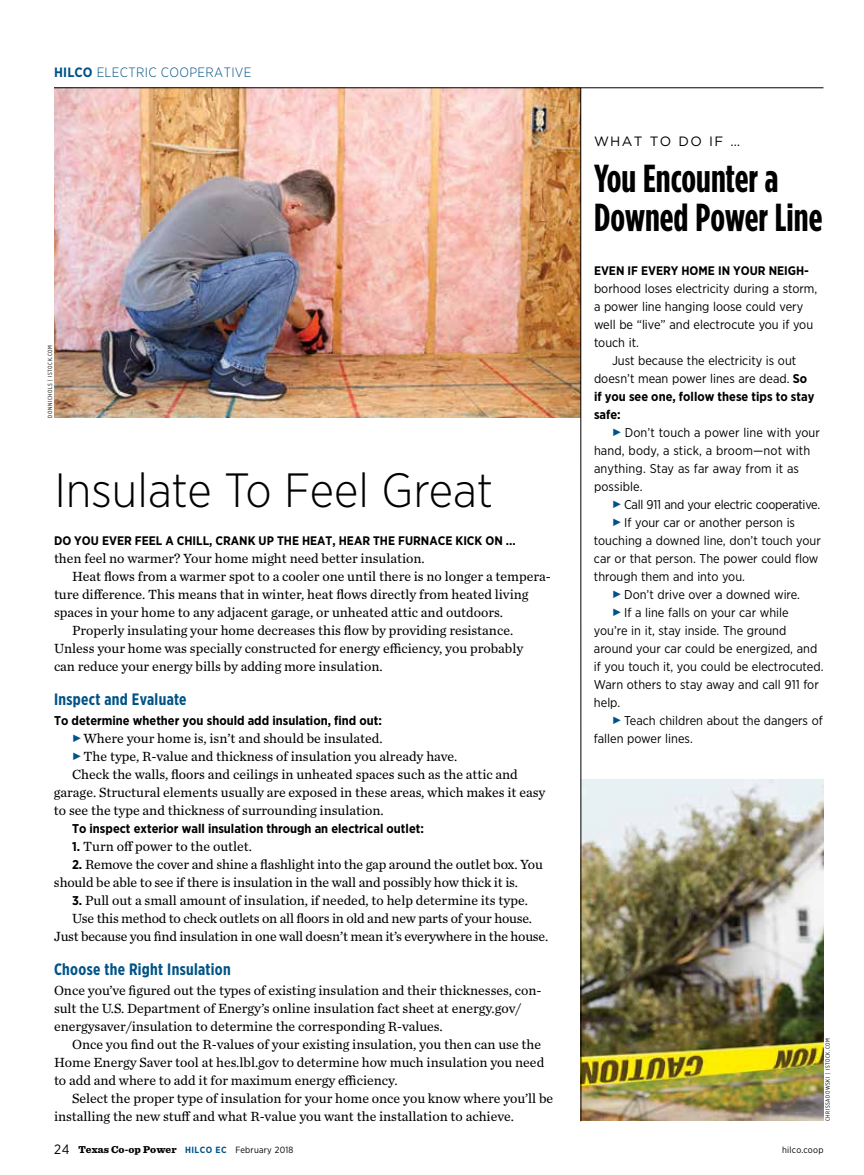
<style>
.page{position:relative;width:864px;height:1175px;background:#fff}
.page>*{position:absolute;margin:0;border:0;box-sizing:border-box;transform-origin:0 0}
.t1{font:300 48px "Gotham Narrow";color:#000}
.t2{font:700 39px/39px "Gotham Condensed";color:#000}
.t3{font:700 16.5px "Gotham X Narrow";letter-spacing:.02em;color:#005387}
.t4{font:13.8px/18px "Chronicle Text G2";color:#000}
.t5{font:300 13.5px "Gotham Narrow";letter-spacing:.025em;color:#005387}
.t6{font:13.5px "Gotham";letter-spacing:.1em;color:#000}
.t7{font:12.75px/18px "Gotham Narrow";color:#000}
.t8{font:700 12.75px "Gotham Narrow";color:#000}
.t9{font:12.75px "Gotham Narrow";letter-spacing:-.02em;color:#000}
.t10{font:700 12.3px "Gotham Narrow";color:#000}
.t11{font:900 10.5px "Sentinel";letter-spacing:.005em;color:#000}
.t12{font:9px "Gotham Narrow";letter-spacing:.025em;color:#000}
.t13{font:6px "Gotham X Narrow";letter-spacing:.1em;color:#000}
.s1{font-weight:700}
.s2{font-family:"Gotham Narrow";font-weight:700;font-size:12.75px}
.s3{font-family:"Gotham Narrow";font-weight:400;font-size:13.5px}
.s4{font-family:"Gotham Narrow";font-weight:700;font-size:9px;color:#005387}
.s5{font-family:"Gotham Narrow";font-weight:400;font-size:9px}
</style>
<div class="page">
<img style="left:54px;top:88px;width:526px;height:330px">
<hr style="left:54px;top:87px;width:770px;height:1px;background:#000">
<img style="left:581px;top:779px;width:243px;height:341px">
<hr style="left:580px;top:88px;width:1px;height:1033px;background:#000">
<p class="t5" style="left:54px;top:64px;width:199px"><span class="s1">HILCO</span> ELECTRIC COOPERATIVE</p>
<p class="t13" style="left:47px;top:418px;width:74px;rotate:-90deg">DONNICHOLS | ISTOCK.COM</p>
<h1 class="t1" style="left:54px;top:460px;width:440px">Insulate To Feel Great</h1>
<p class="t10" style="left:54px;top:532px;width:463px">DO YOU EVER FEEL A CHILL, CRANK UP THE HEAT, HEAR THE FURNACE KICK ON …</p>
<p class="t4" style="left:54px;top:548px;width:372px">then feel no warmer? Your home might need better insulation.</p>
<p class="t4" style="left:72px;top:566px;width:480px">Heat flows from a warmer spot to a cooler one until there is no longer a tempera-</p>
<p class="t4" style="left:54px;top:584px;width:476px">ture difference. This means that in winter, heat flows directly from heated living</p>
<p class="t4" style="left:54px;top:602px;width:450px">spaces in your home to any adjacent garage, or unheated attic and outdoors.</p>
<p class="t4" style="left:72px;top:620px;width:443px">Properly insulating your home decreases this flow by providing resistance.</p>
<p class="t4" style="left:54px;top:638px;width:471px">Unless your home was specially constructed for energy efficiency, you probably</p>
<p class="t4" style="left:54px;top:656px;width:330px">can reduce your energy bills by adding more insulation.</p>
<p class="t3" style="left:54px;top:689px;width:134px">Inspect and Evaluate</p>
<p class="t8" style="left:54px;top:712px;width:330px">To determine whether you should add insulation, find out:</p>
<p class="t4" style="left:84px;top:728px;width:301px">Where your home is, isn’t and should be insulated.</p>
<p class="t4" style="left:84px;top:746px;width:375px">The type, R-value and thickness of insulation you already have.</p>
<p class="t4" style="left:72px;top:764px;width:447px">Check the walls, floors and ceilings in unheated spaces such as the attic and</p>
<p class="t4" style="left:54px;top:782px;width:493px">garage. Structural elements usually are exposed in these areas, which makes it easy</p>
<p class="t4" style="left:54px;top:800px;width:331px">to see the type and thickness of surrounding insulation.</p>
<p class="t8" style="left:72px;top:820px;width:353px">To inspect exterior wall insulation through an electrical outlet:</p>
<p class="t4" style="left:72px;top:836px;width:181px"><span class="s2">1.</span> Turn off power to the outlet.</p>
<p class="t4" style="left:54px;top:854px;width:490px;text-indent:18px"><span class="s2">2.</span> Remove the cover and shine a flashlight into the gap around the outlet box. You should be able to see if there is insulation in the wall and possibly how thick it is.</p>
<p class="t4" style="left:54px;top:890px;width:496px;text-align:center"><span class="s2">3.</span> Pull out a small amount of insulation, if needed, to help determine its type.<br>Use this method to check outlets on all floors in old and new parts of your house.<br>Just because you find insulation in one wall doesn’t mean it’s everywhere in the house.</p>
<p class="t3" style="left:54px;top:959px;width:178px">Choose the Right Insulation</p>
<p class="t4" style="left:54px;top:980px;width:489px">Once you’ve figured out the types of existing insulation and their thicknesses, con&shy;sult the U.S. Department of Energy’s online insulation fact sheet at energy.gov/ energysaver/insulation to determine the corresponding R-values.</p>
<p class="t4" style="left:54px;top:1034px;width:492px;text-indent:18px">Once you find out the R-values of your existing insulation, you then can use the<br>Home Energy Saver tool at hes.lbl.gov to determine how much insulation you need to add and where to add it for maximum energy efficiency.</p>
<p class="t4" style="left:54px;top:1088px;width:501px;text-indent:18px">Select the proper type of insulation for your home once you know where you’ll be installing the new stuff and what R-value you want the installation to achieve.</p>
<p class="t6" style="left:594px;top:132px;width:148px">WHAT TO DO IF …</p>
<h2 class="t2" style="left:594px;top:159px;width:230px">You Encounter a<br>Downed Power Line</h2>
<p class="t10" style="left:594px;top:262px;width:217px">EVEN IF EVERY HOME IN YOUR NEIGH-</p>
<p class="t7" style="left:594px;top:279px;width:225px">borhood loses electricity during a storm,</p>
<p class="t7" style="left:594px;top:297px;width:211px">a power line hanging loose could very</p>
<p class="t7" style="left:594px;top:315px;width:221px">well be “live” and electrocute you if you</p>
<p class="t7" style="left:594px;top:333px;width:46px">touch it.</p>
<p class="t7" style="left:612px;top:351px;width:186px">Just because the electricity is out</p>
<p class="t7" style="left:594px;top:369px;width:215px">doesn’t mean power lines are dead. <span class="s1">So</span></p>
<p class="t8" style="left:594px;top:388px;width:222px">if you see one, follow these tips to stay</p>
<p class="t8" style="left:594px;top:406px;width:28px">safe:</p>
<p class="t7" style="left:594px;top:423px;width:228px;text-indent:31px">Don’t touch a power line with your hand, body, a stick, a broom—not with anything. Stay as far away from it as possible.</p>
<p class="t9" style="left:624px;top:496px;width:198px">Call 911 and your electric cooperative.</p>
<p class="t7" style="left:624px;top:513px;width:172px">If your car or another person is</p>
<p class="t7" style="left:594px;top:531px;width:228px">touching a downed line, don’t touch your</p>
<p class="t7" style="left:594px;top:549px;width:226px">car or that person. The power could flow</p>
<p class="t7" style="left:594px;top:567px;width:153px">through them and into you.</p>
<p class="t7" style="left:624px;top:585px;width:177px">Don’t drive over a downed wire.</p>
<p class="t7" style="left:624px;top:603px;width:166px">If a line falls on your car while</p>
<p class="t7" style="left:594px;top:621px;width:194px">you’re in it, stay inside. The ground</p>
<p class="t7" style="left:594px;top:639px;width:225px">around your car could be energized, and</p>
<p class="t7" style="left:594px;top:657px;width:231px">if you touch it, you could be electrocuted.</p>
<p class="t7" style="left:594px;top:675px;width:226px">Warn others to stay away and call 911 for</p>
<p class="t7" style="left:594px;top:693px;width:28px">help.</p>
<p class="t7" style="left:624px;top:711px;width:200px">Teach children about the dangers of</p>
<p class="t7" style="left:594px;top:729px;width:100px">fallen power lines.</p>
<p class="t13" style="left:824px;top:1120px;width:84px;rotate:-90deg">CHRISSADOWSKI | ISTOCK.COM</p>
<p class="t11" style="left:54px;top:1140px;width:241px"><span class="s3">24</span> Texas Co-op Power <span class="s4">HILCO EC</span> <span class="s5">February 2018</span></p>
<p class="t12" style="left:782px;top:1144px;width:43px">hilco.coop</p>
</div>
